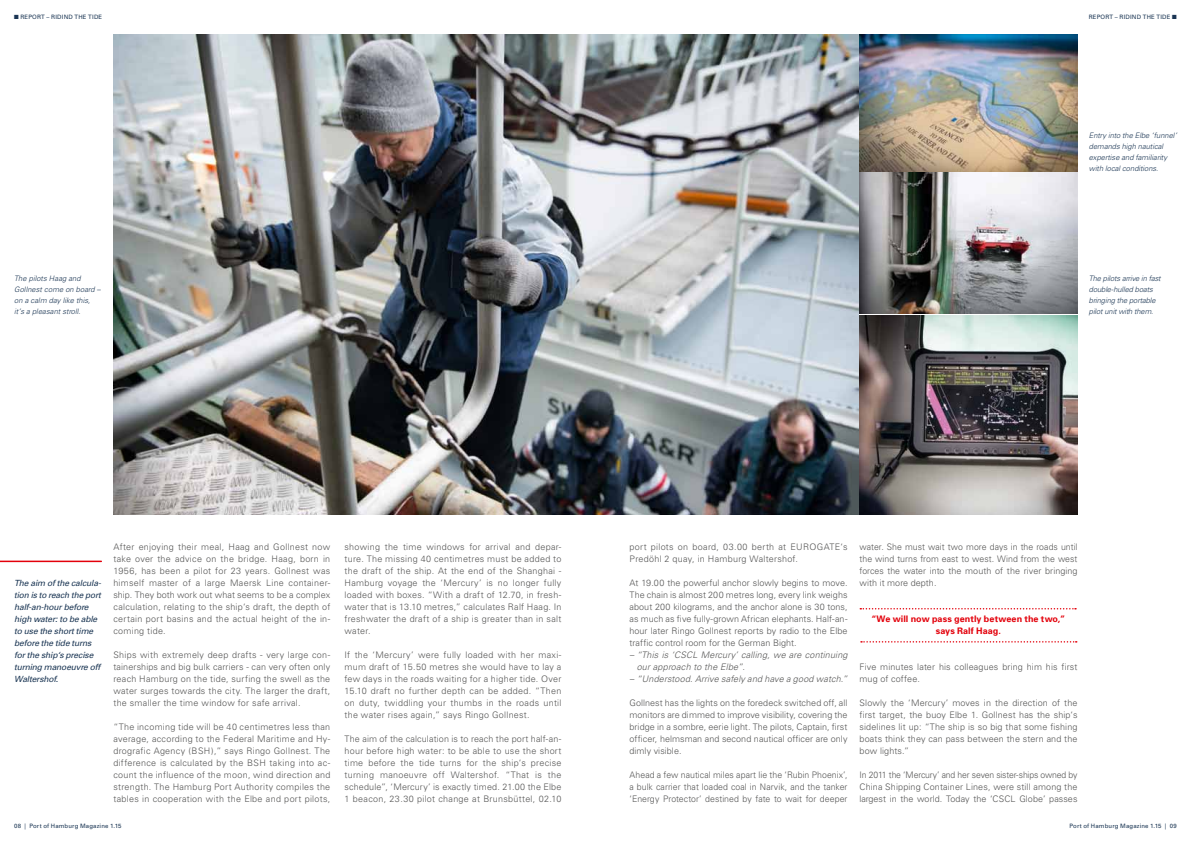
<style>
.page{position:relative;width:1191px;height:842px;background:#fff}
.page>*{position:absolute;margin:0;border:0;box-sizing:border-box;transform-origin:0 0}
.t1{font:300 9px/12px "Univers";letter-spacing:.02em;color:#565655;text-align:justify}
.t2{font:300 9px/12px "Univers";letter-spacing:.02em;color:#565655;text-align:justify;scale:.96 1}
.t3{font:italic 300 9px/12px "Univers";letter-spacing:.02em;color:#565655}
.t4{font:700 9px/12px "Univers";letter-spacing:.005em;color:#e3000b;text-align:center}
.t5{font:italic 8.5px/12px "Univers";letter-spacing:-.02em;color:#1a3553}
.t6{font:italic 300 7.5px/11px "Univers";letter-spacing:-.005em;color:#1a3553}
.t7{font:6px "Univers";letter-spacing:.03em;color:#1a3553}
</style>
<div class="page">
<img style="left:113px;top:34px;width:745px;height:480px">
<img style="left:859px;top:34px;width:218px;height:137px">
<img style="left:859px;top:173px;width:218px;height:341px">
<svg style="left:861px;top:641px;width:215px;height:2px"></svg>
<svg style="left:860px;top:608px;width:216px;height:1px"></svg>
<hr style="left:0;top:561px;width:101px;height:1px;background:#e3000b">
<p class="t7" style="left:14px;top:13px;width:66px">■ Report – Ri din d the</p>
<p class="t7" style="left:88px;top:13px;width:15px">tide</p>
<p class="t7" style="left:1088px;top:13px;width:59px">Report – Ri din d the</p>
<p class="t7" style="left:1156px;top:13px;width:22px">tide■</p>
<p class="t6" style="left:14px;top:273px;width:88px">The pilots Haag and<br>Gollnest come on board – on a calm day like this, it’s a pleasant stroll.</p>
<p class="t6" style="left:1089px;top:130px;width:89px">Entry into the Elbe ‘funnel’ demands high nautical expertise and familiarity with local conditions.</p>
<p class="t6" style="left:1089px;top:273px;width:73px">The pilots arrive in fast double-hulled boats bringing the portable pilot unit with them.</p>
<p class="t5" style="left:14px;top:577px;width:88px">The aim of the calcula&shy;tion is to reach the port half-an-hour before high water: to be able to use the short time before the tide turns for the ship‘s precise turning manoeuvre off<br>Waltershof.</p>
<p class="t1" style="left:113px;top:541px;width:218px">After enjoying their meal, Haag and Gollnest now take over the advice on the bridge. Haag, born in 1956, has been a pilot for 23 years. Gollnest was himself master of a large Maersk Line container&shy;ship. They both work out what seems to be a complex calculation, relating to the ship‘s draft, the depth of certain port basins and the actual height of the in&shy;coming tide.</p>
<p class="t1" style="left:113px;top:649px;width:218px">Ships with extremely deep drafts - very large con&shy;tainerships and big bulk carriers - can very often only reach Hamburg on the tide, surfing the swell as the water surges towards the city. The larger the draft, the smaller the time window for safe arrival.</p>
<p class="t1" style="left:113px;top:721px;width:218px">“The incoming tide will be 40 centimetres less than average, according to the Federal Maritime and Hy&shy;drografic Agency (BSH),” says Ringo Gollnest. The difference is calculated by the BSH taking into ac&shy;count the influence of the moon, wind direction and strength. The Hamburg Port Authority compiles the tables in cooperation with the Elbe and port pilots,</p>
<p class="t1" style="left:344px;top:541px;width:218px">showing the time windows for arrival and depar&shy;ture. The missing 40 centimetres must be added to the draft of the ship. At the end of the Shanghai - Hamburg voyage the ‘Mercury’ is no longer fully loaded with boxes. “With a draft of 12.70, in fresh&shy;water that is 13.10 metres,” calculates Ralf Haag. In freshwater the draft of a ship is greater than in salt water.</p>
<p class="t1" style="left:344px;top:649px;width:218px">If the ‘Mercury’ were fully loaded with her maxi&shy;mum draft of 15.50 metres she would have to lay a few days in the roads waiting for a higher tide. Over 15.10 draft no further depth can be added. “Then on duty, twiddling your thumbs in the roads until the water rises again,” says Ringo Gollnest.</p>
<p class="t1" style="left:344px;top:733px;width:218px">The aim of the calculation is to reach the port half-an&shy;hour before high water: to be able to use the short time before the tide turns for the ship‘s precise turning manoeuvre off Waltershof. “That is the schedule”, ‘Mercury’ is exactly timed. 21.00 the Elbe 1 beacon, 23.30 pilot change at Brunsbüttel, 02.10</p>
<p class="t1" style="left:629px;top:541px;width:219px">port pilots on board, 03.00 berth at EUROGATE‘s<br>Predöhl 2 quay, in Hamburg Waltershof.</p>
<p class="t1" style="left:629px;top:577px;width:219px">At 19.00 the powerful anchor slowly begins to move.<br>The chain is almost 200 metres long, every link weighs about 200 kilograms, and the anchor alone is 30 tons, as much as five fully-grown African elephants. Half-an&shy;hour later Ringo Gollnest reports by radio to the Elbe traffic control room for the German Bight.</p>
<p class="t3" style="left:637px;top:649px;width:212px;text-indent:-7px">– “This is ‘CSCL Mercury’ calling, we are continuing our approach to the Elbe”.</p>
<p class="t3" style="left:629px;top:673px;width:219px">– “Understood. Arrive safely and have a good watch.”</p>
<p class="t1" style="left:629px;top:697px;width:219px">Gollnest has the lights on the foredeck switched off, all monitors are dimmed to improve visibility, covering the bridge in a sombre, eerie light. The pilots, Captain, first officer, helmsman and second nautical officer are only dimly visible.</p>
<p class="t1" style="left:629px;top:769px;width:219px">Ahead a few nautical miles apart lie the ‘Rubin Phoenix’, a bulk carrier that loaded coal in Narvik, and the tanker ‘Energy Protector’ destined by fate to wait for deeper</p>
<p class="t1" style="left:859px;top:541px;width:219px">water. She must wait two more days in the roads until the wind turns from east to west. Wind from the west forces the water into the mouth of the river bringing with it more depth.</p>
<p class="t4" style="left:871px;top:613px;width:195px">“We will now pass gently between the two,” says Ralf Haag.</p>
<p class="t1" style="left:859px;top:661px;width:219px">Five minutes later his colleagues bring him his first mug of coffee.</p>
<p class="t1" style="left:859px;top:697px;width:219px">Slowly the ‘Mercury’ moves in the direction of the first target, the buoy Elbe 1. Gollnest has the ship‘s sidelines lit up: “The ship is so big that some fishing boats think they can pass between the stern and the bow lights.”</p>
<p class="t2" style="left:859px;top:769px;width:229px">In 2011 the ‘Mercury’ and her seven sister-ships owned by China Shipping Container Lines, were still among the largest in the world. Today the ‘CSCL Globe’ passes</p>
<p class="t7" style="left:14px;top:822px;width:109px">08 | Port of Hamburg Magazine 1.15</p>
<p class="t7" style="left:1069px;top:822px;width:109px">Port of Hamburg Magazine 1.15 | 09</p>
</div>
